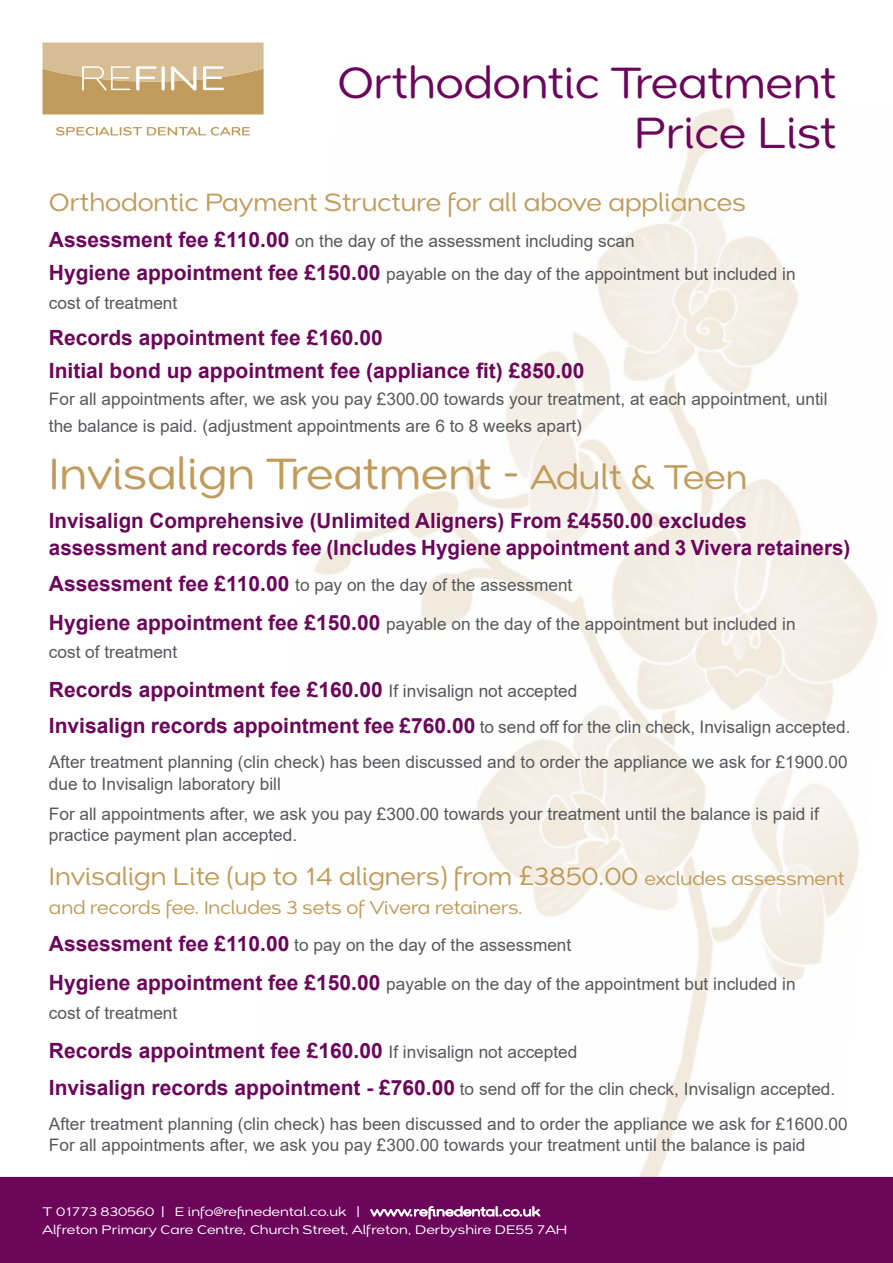
<style>
.page{position:relative;width:893px;height:1263px;background:#fff}
.page>*{position:absolute;margin:0;border:0;box-sizing:border-box;transform-origin:0 0}
.t1{font:42px "Montag";color:#c09b5b;scale:.9 1}
.t2{font:42px/50.4px "Montag";color:#6b065a;text-align:right;scale:.9 1}
.t3{font:24px "Montag";color:#c09b5b;scale:.9 1}
.t4{font:700 21px/33px "Arial";color:#6b065a}
.t5{font:18px "Montag";color:#c09b5b;scale:.9 1}
.t6{font:17.25px/28.5px "Arial";color:#58585a}
.t7{font:12px/18px "Montag";color:#fff}
.s1{font-weight:700;font-size:21px;color:#6b065a}
.s2{font-size:33px}
.s3{font-weight:400;font-size:17.25px;color:#58585a}
.s4{font-size:18px}
</style>
<div class="page">
<img style="left:248px;top:108px;width:645px;height:1069px">
<div style="left:1px;top:1178px;width:891px;height:84px;background:#6b065a"></div>
<div style="left:0;top:1177px;width:893px;height:86px;border:2px solid #6b065a"></div>
<svg style="left:56px;top:127px;width:194px;height:9px"></svg>
<svg style="left:43px;top:43px;width:221px;height:71px;background:#cdb07e"></svg>
<h1 class="t2" style="left:337px;top:56px;width:556px">Orthodontic Treatment<br>Price List</h1>
<h2 class="t3" style="left:49px;top:182px;width:776px">Orthodontic Payment Structure for all above appliances</h2>
<p class="t6" style="left:49px;top:224px;width:748px;line-height:33px"><span class="s1">Assessment fee £110.00</span> on the day of the assessment including scan<br><span class="s1">Hygiene appointment fee £150.00</span> payable on the day of the appointment but included in</p>
<p class="t6" style="left:49px;top:288px;width:130px">cost of treatment</p>
<p class="t4" style="left:49px;top:321px;width:537px">Records appointment fee £160.00<br>Initial bond up appointment fee (appliance fit) £850.00</p>
<p class="t6" style="left:49px;top:385px;width:780px;line-height:27px">For all appointments after, we ask you pay £300.00 towards your treatment, at each appointment, until the balance is paid. (adjustment appointments are 6 to 8 weeks apart)</p>
<h1 class="t1" style="left:49px;top:438px;width:778px">Invisalign Treatment - <span class="s2">Adult &amp; Teen</span></h1>
<p class="t4" style="left:49px;top:507px;width:803px;line-height:27px">Invisalign Comprehensive (Unlimited Aligners) From £4550.00 excludes assessment and records fee (Includes Hygiene appointment and 3 Vivera retainers)</p>
<p class="t6" style="left:49px;top:570px;width:525px"><span class="s1">Assessment fee £110.00</span> to pay on the day of the assessment</p>
<p class="t6" style="left:49px;top:609px;width:748px"><span class="s1">Hygiene appointment fee £150.00</span> payable on the day of the appointment but included in cost of treatment</p>
<p class="t4" style="left:49px;top:673px;width:530px">Records appointment fee £160.00 <span class="s3">If invisalign not accepted</span></p>
<p class="t6" style="left:49px;top:709px;width:803px;line-height:35.1px"><span class="s1">Invisalign records appointment fee £760.00</span> to send off for the clin check, Invisalign accepted.<br>After treatment planning (clin check) has been discussed and to order the appliance we ask for £1900.00</p>
<p class="t6" style="left:49px;top:769px;width:771px;line-height:30px">due to Invisalign laboratory bill<br>For all appointments after, we ask you pay £300.00 towards your treatment until the balance is paid if</p>
<p class="t6" style="left:49px;top:821px;width:250px">practice payment plan accepted.</p>
<h2 class="t3" style="left:49px;top:856px;width:886px">Invisalign Lite (up to 14 aligners) from £3850.00 <span class="s4">excludes assessment</span></h2>
<p class="t5" style="left:49px;top:892px;width:528px">and records fee. Includes 3 sets of Vivera retainers.</p>
<p class="t6" style="left:49px;top:931px;width:524px"><span class="s1">Assessment fee £110.00</span> to pay on the day of the assessment</p>
<p class="t6" style="left:49px;top:970px;width:748px"><span class="s1">Hygiene appointment fee £150.00</span> payable on the day of the appointment but included in cost of treatment</p>
<p class="t4" style="left:49px;top:1034px;width:530px">Records appointment fee £160.00 <span class="s3">If invisalign not accepted</span></p>
<p class="t6" style="left:49px;top:1072px;width:800px;line-height:34.5px"><span class="s1">Invisalign records appointment - £760.00</span> to send off for the clin check, Invisalign accepted.<br>After treatment planning (clin check) has been discussed and to order the appliance we ask for £1600.00</p>
<p class="t6" style="left:49px;top:1131px;width:758px">For all appointments after, we ask you pay £300.00 towards your treatment until the balance is paid</p>
<p class="t7" style="left:43px;top:1202px;width:526px">T 01773 830560 | E info@refinedental.co.uk | www.refinedental.co.uk<br>Alfreton Primary Care Centre, Church Street, Alfreton, Derbyshire DE55 7AH</p>
</div>
